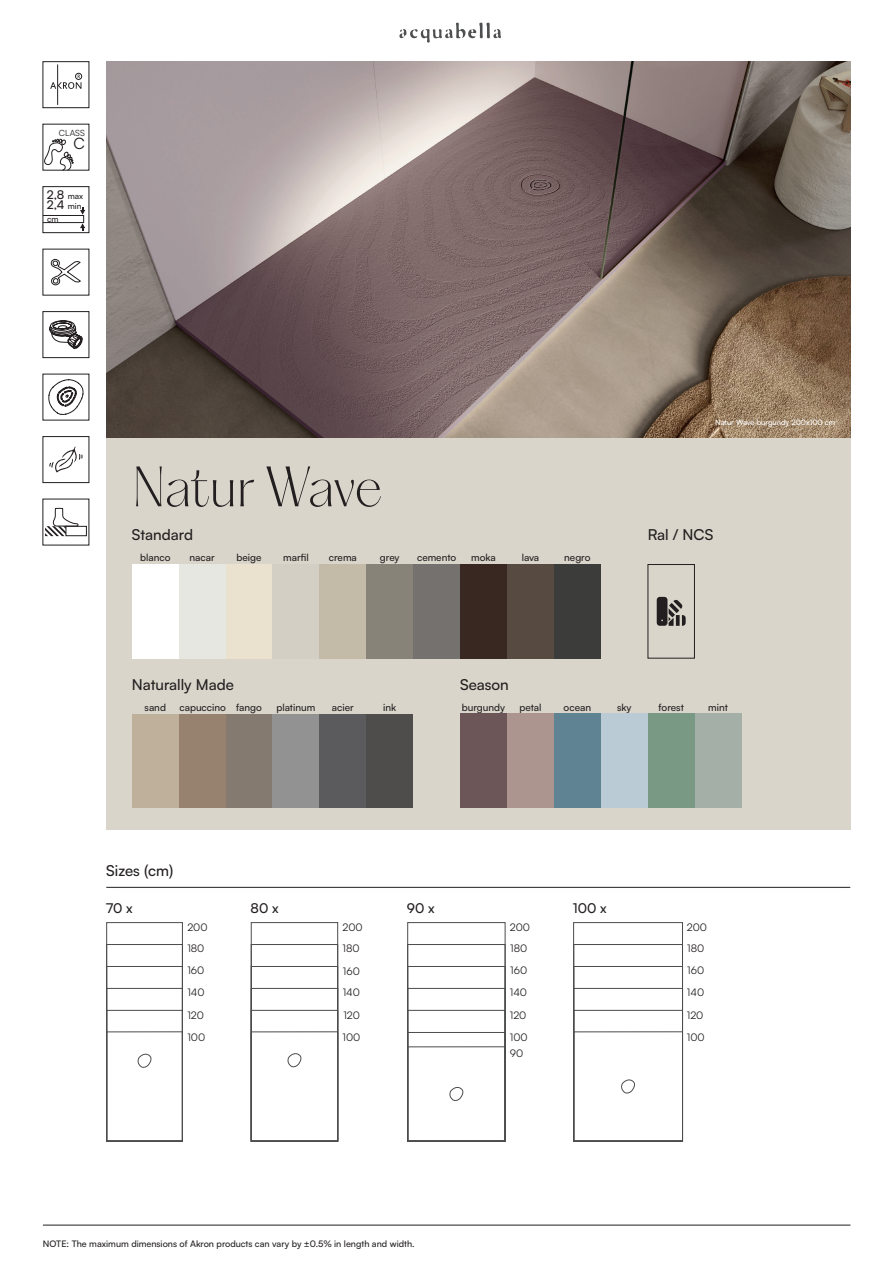
<style>
.page{position:relative;width:893px;height:1263px;background:#fff}
.page>*{position:absolute;margin:0;border:0;box-sizing:border-box;transform-origin:0 0}
.t1{font:200 51px "PP Hatton";letter-spacing:-.01em;color:#231f20}
.t2{font:15.75px "Satoshi";color:#231f20}
.t3{font:500 15px "Satoshi";color:#231f20}
.t4{font:500 13.5px "Satoshi";color:#231f20}
.t5{font:500 12px "Satoshi";color:#231f20}
.t6{font:10.5px "Satoshi";color:#231f20}
.t7{font:500 9.9px "Satoshi";color:#231f20}
.t8{font:500 9px "Satoshi";color:#231f20}
.t9{font:8.55px "Satoshi";color:#231f20}
.t10{font:500 8.25px "Satoshi";color:#231f20}
.pie_de_pág{font:500 7.5px "Satoshi";color:#fff}
.s1{font-size:8.25px}
</style>
<div class="page">
<svg style="left:399px;top:23px;width:102px;height:20px"></svg>
<hr style="left:43px;top:1225px;width:807px;height:1px;background:#231f20">
<div style="left:106px;top:438px;width:744px;height:392px;background:#d9d5ca"></div>
<hr style="left:106px;top:887px;width:744px;height:1px;background:#231f20">
<div style="left:43px;top:61px;width:46px;height:47px;border:1px solid #231f20"></div>
<div style="left:75px;top:73px;width:7px;height:7px;border:1px solid #231f20;border-radius:50%"></div>
<svg style="left:50px;top:64px;width:31px;height:41px"></svg>
<div style="left:132px;top:564px;width:47px;height:94px;background:#fff"></div>
<div style="left:179px;top:564px;width:47px;height:94px;background:#e6e7e0"></div>
<div style="left:226px;top:564px;width:47px;height:94px;background:#eae1cf"></div>
<div style="left:273px;top:564px;width:46px;height:94px;background:#d3cfc5"></div>
<div style="left:319px;top:564px;width:47px;height:94px;background:#c3bba8"></div>
<div style="left:132px;top:714px;width:47px;height:94px;background:#beb09b"></div>
<div style="left:179px;top:714px;width:47px;height:94px;background:#97826f"></div>
<div style="left:226px;top:714px;width:46px;height:94px;background:#847a70"></div>
<div style="left:272px;top:714px;width:47px;height:94px;background:#929292"></div>
<div style="left:319px;top:714px;width:47px;height:94px;background:#5b5a5d"></div>
<div style="left:366px;top:714px;width:47px;height:94px;background:#4e4d4b"></div>
<div style="left:366px;top:564px;width:47px;height:94px;background:#878378"></div>
<div style="left:413px;top:564px;width:47px;height:94px;background:#75716e"></div>
<div style="left:460px;top:564px;width:47px;height:94px;background:#392821"></div>
<div style="left:507px;top:564px;width:47px;height:94px;background:#574a41"></div>
<div style="left:554px;top:564px;width:47px;height:94px;background:#3c3d3a"></div>
<div style="left:648px;top:564px;width:47px;height:94px;border:1px solid #231f20"></div>
<svg style="left:657px;top:597px;width:29px;height:29px"></svg>
<div style="left:460px;top:714px;width:47px;height:94px;background:#6d5658"></div>
<div style="left:507px;top:714px;width:47px;height:94px;background:#ad958f"></div>
<div style="left:554px;top:714px;width:47px;height:94px;background:#608394"></div>
<div style="left:601px;top:714px;width:47px;height:94px;background:#bacbd6"></div>
<div style="left:648px;top:714px;width:47px;height:94px;background:#7a9984"></div>
<div style="left:695px;top:714px;width:47px;height:94px;background:#a4b0a7"></div>
<img style="left:106px;top:61px;width:744px;height:377px">
<svg style="left:51px;top:259px;width:30px;height:27px"></svg>
<div style="left:43px;top:311px;width:46px;height:47px;border:1px solid #231f20"></div>
<svg style="left:49px;top:320px;width:34px;height:39px"></svg>
<div style="left:43px;top:436px;width:46px;height:47px;border:1px solid #231f20"></div>
<svg style="left:49px;top:447px;width:34px;height:26px"></svg>
<div style="left:43px;top:186px;width:46px;height:47px;border:1px solid #231f20"></div>
<div style="left:43px;top:215px;width:41px;height:8px;border:1px solid #231f20"></div>
<svg style="left:48px;top:379px;width:36px;height:36px"></svg>
<svg style="left:43px;top:139px;width:31px;height:32px"></svg>
<svg style="left:80px;top:208px;width:5px;height:7px"></svg>
<svg style="left:79px;top:223px;width:6px;height:7px"></svg>
<div style="left:66px;top:526px;width:21px;height:10px;border:1px solid #231f20"></div>
<svg style="left:45px;top:507px;width:33px;height:29px"></svg>
<div style="left:573px;top:922px;width:110px;height:219px;border:1px solid #4b4c4d"></div>
<div style="left:573px;top:1031px;width:110px;height:110px;border:1px solid #4b4c4d"></div>
<div style="left:106px;top:922px;width:77px;height:219px;border:1px solid #4b4c4d"></div>
<div style="left:251px;top:922px;width:87px;height:219px;border:1px solid #4b4c4d"></div>
<div style="left:407px;top:922px;width:98px;height:219px;border:1px solid #4b4c4d"></div>
<div style="left:251px;top:1031px;width:87px;height:110px;border:1px solid #4b4c4d"></div>
<div style="left:106px;top:1031px;width:77px;height:110px;border:1px solid #4b4c4d"></div>
<div style="left:407px;top:1046px;width:98px;height:95px;border:1px solid #4b4c4d"></div>
<svg style="left:137px;top:1053px;width:15px;height:15px"></svg>
<svg style="left:287px;top:1053px;width:15px;height:14px"></svg>
<svg style="left:449px;top:1086px;width:15px;height:15px"></svg>
<svg style="left:621px;top:1079px;width:14px;height:15px"></svg>
<p class="t9" style="left:59px;top:127px;width:27px">CLASS</p>
<p class="t2" style="left:73px;top:132px;width:13px">C</p>
<p class="t5" style="left:47px;top:186px;width:38px">2,8 <span class="s1">max</span></p>
<p class="t5" style="left:47px;top:196px;width:36px">2,4 <span class="s1">min</span></p>
<p class="t10" style="left:47px;top:213px;width:13px">cm</p>
<p class="t1" style="left:132px;top:455px;width:252px">Natur Wave</p>
<h3 class="t3" style="left:132px;top:524px;width:63px">Standard</h3>
<p class="t7" style="left:140px;top:551px;width:32px">blanco</p>
<p class="t7" style="left:190px;top:551px;width:27px">nacar</p>
<p class="t7" style="left:237px;top:551px;width:26px">beige</p>
<p class="t7" style="left:283px;top:551px;width:27px">marfil</p>
<p class="t7" style="left:329px;top:551px;width:30px">crema</p>
<p class="t7" style="left:380px;top:551px;width:21px">grey</p>
<p class="t7" style="left:417px;top:551px;width:41px">cemento</p>
<p class="t7" style="left:471px;top:551px;width:26px">moka</p>
<p class="t7" style="left:522px;top:551px;width:19px">lava</p>
<p class="t7" style="left:564px;top:551px;width:28px">negro</p>
<h3 class="t3" style="left:132px;top:674px;width:104px">Naturally Made</h3>
<h3 class="t3" style="left:460px;top:674px;width:50px">Season</h3>
<p class="pie_de_pág" style="left:715px;top:417px;width:122px">Natur Wave burgundy 200x100 cm</p>
<h3 class="t3" style="left:648px;top:524px;width:67px">Ral / NCS</h3>
<p class="t7" style="left:145px;top:700px;width:23px">sand</p>
<p class="t7" style="left:180px;top:700px;width:84px">capuccino fango</p>
<p class="t7" style="left:276px;top:700px;width:40px">platinum</p>
<p class="t7" style="left:332px;top:700px;width:23px">acier</p>
<p class="t7" style="left:383px;top:700px;width:15px">ink</p>
<h3 class="t3" style="left:106px;top:860px;width:69px">Sizes (cm)</h3>
<p class="t7" style="left:462px;top:700px;width:45px">burgundy</p>
<p class="t7" style="left:519px;top:700px;width:24px">petal</p>
<p class="t7" style="left:564px;top:700px;width:29px">ocean</p>
<p class="t7" style="left:617px;top:700px;width:16px">sky</p>
<p class="t7" style="left:659px;top:700px;width:27px">forest</p>
<p class="t7" style="left:708px;top:700px;width:21px">mint</p>
<p class="t4" style="left:106px;top:899px;width:28px">70 x</p>
<p class="t4" style="left:251px;top:899px;width:29px">80 x</p>
<p class="t4" style="left:407px;top:899px;width:29px">90 x</p>
<p class="t4" style="left:573px;top:899px;width:35px">100 x</p>
<p class="t6" style="left:187px;top:921px;width:22px">200</p>
<p class="t6" style="left:343px;top:921px;width:22px">200</p>
<p class="t6" style="left:687px;top:921px;width:22px">200</p>
<p class="t6" style="left:510px;top:921px;width:22px">200</p>
<p class="t6" style="left:187px;top:941px;width:19px">180</p>
<p class="t6" style="left:343px;top:941px;width:19px">180</p>
<p class="t6" style="left:687px;top:941px;width:19px">180</p>
<p class="t6" style="left:510px;top:941px;width:19px">180</p>
<p class="t6" style="left:187px;top:963px;width:19px">160</p>
<p class="t6" style="left:343px;top:964px;width:19px">160</p>
<p class="t6" style="left:687px;top:963px;width:19px">160</p>
<p class="t6" style="left:510px;top:963px;width:19px">160</p>
<p class="t6" style="left:187px;top:985px;width:19px">140</p>
<p class="t6" style="left:343px;top:985px;width:19px">140</p>
<p class="t6" style="left:687px;top:985px;width:19px">140</p>
<p class="t6" style="left:187px;top:1031px;width:19px">100</p>
<p class="t6" style="left:343px;top:1031px;width:19px">100</p>
<p class="t6" style="left:687px;top:1031px;width:19px">100</p>
<p class="t6" style="left:510px;top:985px;width:19px">140</p>
<p class="t6" style="left:510px;top:1031px;width:19px">100</p>
<p class="t6" style="left:510px;top:1046px;width:15px">90</p>
<p class="t6" style="left:187px;top:1008px;width:18px">120</p>
<p class="t6" style="left:343px;top:1008px;width:18px">120</p>
<p class="t6" style="left:687px;top:1008px;width:18px">120</p>
<p class="t6" style="left:510px;top:1008px;width:18px">120</p>
<p class="t8" style="left:43px;top:1237px;width:373px">NOTE: The maximum dimensions of Akron products can vary by ±0.5% in length and width.</p>
</div>
